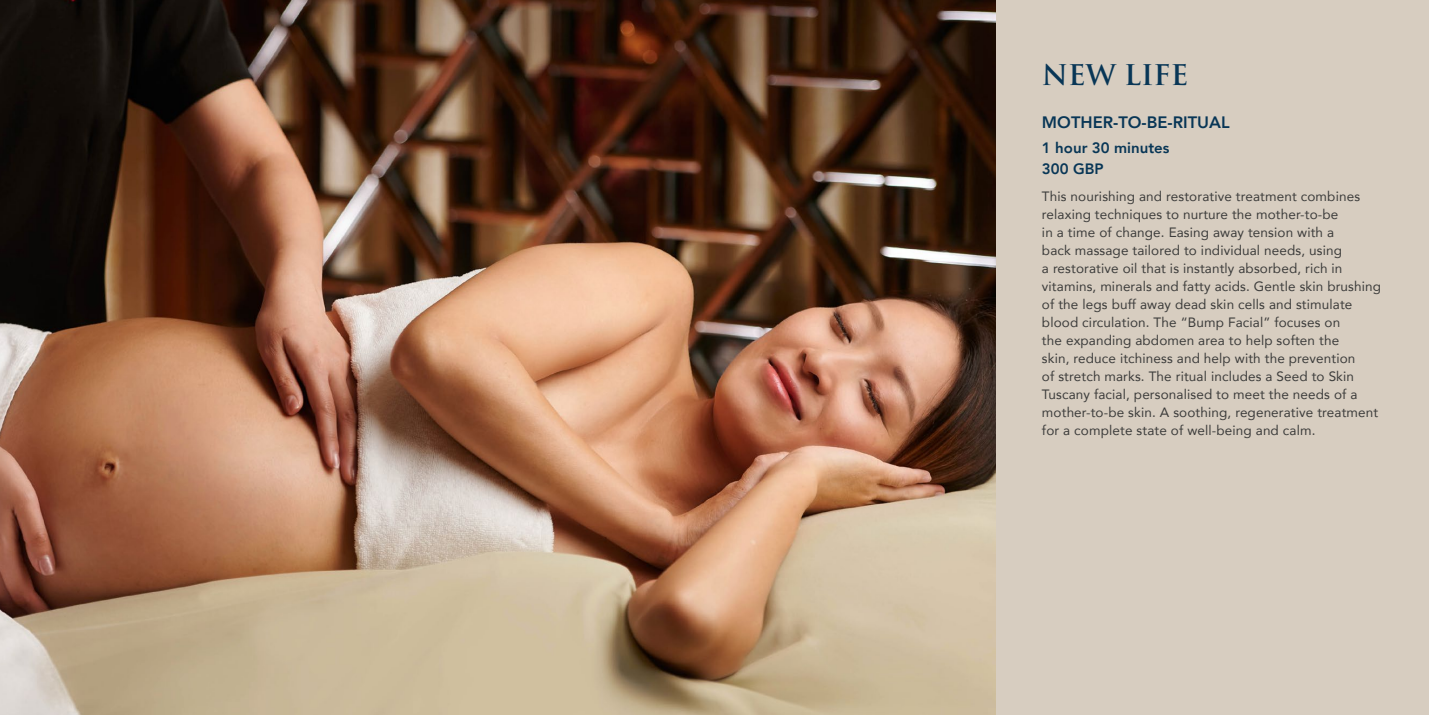
<style>
.page{position:relative;width:1429px;height:715px;background:#fff}
.page>*{position:absolute;margin:0;border:0;box-sizing:border-box;transform-origin:0 0}
.t1{font:700 27.75px "Trajan Pro";color:#083656}
.t2{font:800 16.5px "Avenir";color:#083656}
.t3{font:800 15px/21px "Avenir";color:#083656}
.t4{font:13.5px/18px "Avenir";letter-spacing:.01em;color:#3c3c3b}
</style>
<div class="page">
<div style="left:0;top:0;width:1429px;height:714px;background:#d7cdc0"></div>
<img style="left:0;top:0;width:995px;height:714px">
<h1 class="t1" style="left:1042px;top:57px;width:148px">NEW LIFE</h1>
<p class="t2" style="left:1042px;top:109px;width:189px">MOTHER-TO-BE-RITUAL</p>
<p class="t3" style="left:1042px;top:137px;width:129px">1 hour 30 minutes<br>300 GBP</p>
<p class="t4" style="left:1042px;top:187px;width:341px">This nourishing and restorative treatment combines relaxing techniques to nurture the mother-to-be<br>in a time of change. Easing away tension with a<br>back massage tailored to individual needs, using<br>a restorative oil that is instantly absorbed, rich in vitamins, minerals and fatty acids. Gentle skin brushing of the legs buff away dead skin cells and stimulate blood circulation. The “Bump Facial” focuses on<br>the expanding abdomen area to help soften the<br>skin, reduce itchiness and help with the prevention<br>of stretch marks. The ritual includes a Seed to Skin Tuscany facial, personalised to meet the needs of a mother-to-be skin. A soothing, regenerative treatment for a complete state of well-being and calm.</p>
</div>
